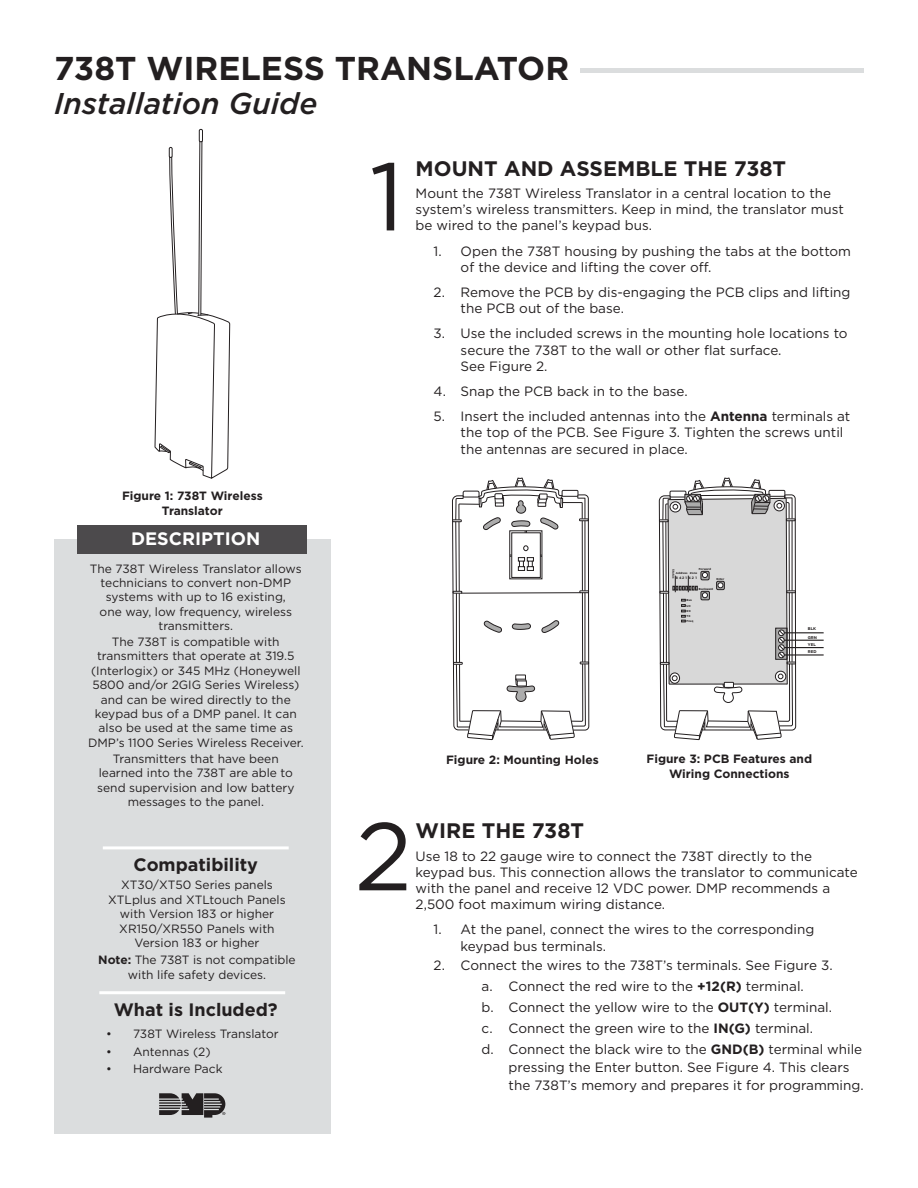
<style>
.page{position:relative;width:918px;height:1188px;background:#fff}
.page>*{position:absolute;margin:0;border:0;box-sizing:border-box;transform-origin:0 0}
.t1{font:96px "Gotham";color:#231f20}
.t2{font:700 33px "Gotham";color:#231f20}
.t3{font:italic 500 30px "Gotham";color:#231f20}
.t4{font:700 21px "Gotham";color:#231f20}
.t5{font:700 18px "Gotham";color:#231f20}
.t6{font:700 18px "Gotham";color:#fff}
.Body_text{font:13.5px/16.2px "Gotham";color:#231f20}
.Body_text-2{font:12px/14.4px "Gotham";color:#231f20;text-align:center}
.Bullet_Text{font:12px/14.4px "Gotham";color:#231f20;text-align:center}
.t7{font:700 12px/14.4px "Gotham";color:#231f20;text-align:center}
.t8{font:700 4.05px/8.9px "Gotham";color:#231f20}
.t9{font:700 3.45px "Gotham";letter-spacing:.29em;color:#231f20}
.t10{font:700 2.85px/5.4px "Gotham";color:#231f20}
.s1{font-weight:700}
</style>
<div class="page">
<div style="left:54px;top:540px;width:277px;height:594px;background:#dbddde"></div>
<hr style="left:580px;top:68px;width:284px;height:4px;background:#dbddde">
<div style="left:78px;top:525px;width:229px;height:29px;background:#4c4a4c"></div>
<svg style="left:154px;top:129px;width:77px;height:350px"></svg>
<svg style="left:159px;top:1093px;width:66px;height:25px"></svg>
<hr style="left:103px;top:846px;width:186px;height:3px;background:#fff">
<hr style="left:99px;top:991px;width:186px;height:3px;background:#fff">
<svg style="left:452px;top:477px;width:137px;height:264px"></svg>
<svg style="left:659px;top:477px;width:137px;height:264px"></svg>
<hr style="left:784px;top:632px;width:40px;height:1px;background:#231f20">
<hr style="left:784px;top:640px;width:40px;height:1px;background:#231f20">
<hr style="left:784px;top:647px;width:40px;height:1px;background:#231f20">
<hr style="left:784px;top:654px;width:40px;height:2px;background:#231f20">
<h2 class="t2" style="left:54px;top:47px;width:517px">738T WIRELESS TRANSLATOR</h2>
<h3 class="t3" style="left:54px;top:83px;width:265px">Installation Guide</h3>
<p class="t7" style="left:122px;top:489px;width:142px">Figure 1: 738T Wireless<br>Translator</p>
<h3 class="t6" style="left:131px;top:527px;width:131px">DESCRIPTION</h3>
<p class="Body_text-2" style="left:90px;top:561px;width:213px">The 738T Wireless Translator allows technicians to convert non-DMP systems with up to 16 existing,<br>one way, low frequency, wireless transmitters.</p>
<p class="Body_text-2" style="left:88px;top:634px;width:217px">The 738T is compatible with transmitters that operate at 319.5 (Interlogix) or 345 MHz (Honeywell<br>5800 and/or 2GIG Series Wireless) and can be wired directly to the keypad bus of a DMP panel. It can also be used at the same time as<br>DMP’s 1100 Series Wireless Receiver.</p>
<p class="Body_text-2" style="left:97px;top:751px;width:199px">Transmitters that have been learned into the 738T are able to send supervision and low battery messages to the panel.</p>
<p class="t5" style="left:134px;top:853px;width:126px">Compatibility</p>
<p class="Bullet_Text" style="left:121px;top:878px;width:153px">XT30/XT50 Series panels</p>
<p class="Bullet_Text" style="left:108px;top:892px;width:179px">XTLplus and XTLtouch Panels with Version 183 or higher</p>
<p class="Bullet_Text" style="left:119px;top:921px;width:157px">XR150/XR550 Panels with<br>Version 183 or higher</p>
<p class="Bullet_Text" style="left:98px;top:953px;width:199px"><span class="s1">Note:</span> The 738T is not compatible with life safety devices.</p>
<p class="t5" style="left:114px;top:998px;width:165px">What is Included?</p>
<p class="Body_text-2" style="left:106px;top:1027px;width:174px">• 738T Wireless Translator</p>
<p class="Body_text-2" style="left:106px;top:1044px;width:106px">• Antennas (2)</p>
<p class="Body_text-2" style="left:106px;top:1061px;width:118px">• Hardware Pack</p>
<p class="t1" style="left:370px;top:135px;width:36px">1</p>
<p class="t4" style="left:416px;top:155px;width:372px">MOUNT AND ASSEMBLE THE 738T</p>
<p class="Body_text" style="left:416px;top:185px;width:430px">Mount the 738T Wireless Translator in a central location to the system’s wireless transmitters. Keep in mind, the translator must be wired to the panel’s keypad bus.</p>
<p class="Body_text" style="left:461px;top:242px;width:392px;text-indent:-27px">1. Open the 738T housing by pushing the tabs at the bottom of the device and lifting the cover off.</p>
<p class="Body_text" style="left:461px;top:284px;width:391px;text-indent:-27px">2. Remove the PCB by dis-engaging the PCB clips and lifting the PCB out of the base.</p>
<p class="Body_text" style="left:461px;top:325px;width:389px;text-indent:-27px">3. Use the included screws in the mounting hole locations to secure the 738T to the wall or other flat surface.<br>See Figure 2.</p>
<p class="Body_text" style="left:434px;top:383px;width:256px">4. Snap the PCB back in to the base.</p>
<p class="Body_text" style="left:461px;top:408px;width:391px;text-indent:-27px">5. Insert the included antennas into the <span class="s1">Antenna</span> terminals at the top of the PCB. See Figure 3. Tighten the screws until the antennas are secured in place.</p>
<p class="t10" style="left:699px;top:567px;width:14px">Forward</p>
<p class="t10" style="left:699px;top:587px;width:16px">Backward</p>
<p class="t10" style="left:676px;top:569px;width:11px;rotate:90deg">Status</p>
<p class="t10" style="left:676px;top:570px;width:23px">Address Zone</p>
<p class="t10" style="left:687px;top:598px;width:7px">Bus<br>UC<br>RX<br>TX</p>
<p class="t10" style="left:687px;top:618px;width:8px">Freq</p>
<p class="t9" style="left:676px;top:575px;width:23px">8421 421</p>
<p class="t10" style="left:716px;top:577px;width:9px">Enter</p>
<p class="t8" style="left:808px;top:624px;width:11px">BLK<br>GRN</p>
<p class="t8" style="left:808px;top:641px;width:10px;line-height:7.4px">YEL<br>RED</p>
<p class="t7" style="left:446px;top:753px;width:154px">Figure 2: Mounting Holes</p>
<p class="t7" style="left:647px;top:752px;width:167px">Figure 3: PCB Features and<br>Wiring Connections</p>
<p class="t1" style="left:355px;top:795px;width:59px">2</p>
<p class="t4" style="left:416px;top:816px;width:170px">WIRE THE 738T</p>
<p class="Body_text" style="left:416px;top:848px;width:444px">Use 18 to 22 gauge wire to connect the 738T directly to the keypad bus. This connection allows the translator to communicate with the panel and receive 12 VDC power. DMP recommends a 2,500 foot maximum wiring distance.</p>
<p class="Body_text" style="left:461px;top:921px;width:355px;text-indent:-27px">1. At the panel, connect the wires to the corresponding keypad bus terminals.</p>
<p class="Body_text" style="left:434px;top:957px;width:401px">2. Connect the wires to the 738T’s terminals. See Figure 3.</p>
<p class="Body_text" style="left:482px;top:978px;width:324px">a. Connect the red wire to the <span class="s1">+12(R)</span> terminal.</p>
<p class="Body_text" style="left:482px;top:999px;width:352px">b. Connect the yellow wire to the <span class="s1">OUT(Y)</span> terminal.</p>
<p class="Body_text" style="left:482px;top:1020px;width:333px">c. Connect the green wire to the <span class="s1">IN(G)</span> terminal.</p>
<p class="Body_text" style="left:509px;top:1040px;width:357px;line-height:18px;text-indent:-27px">d. Connect the black wire to the <span class="s1">GND(B)</span> terminal while pressing the Enter button. See Figure 4. This clears the 738T’s memory and prepares it for programming.</p>
</div>
